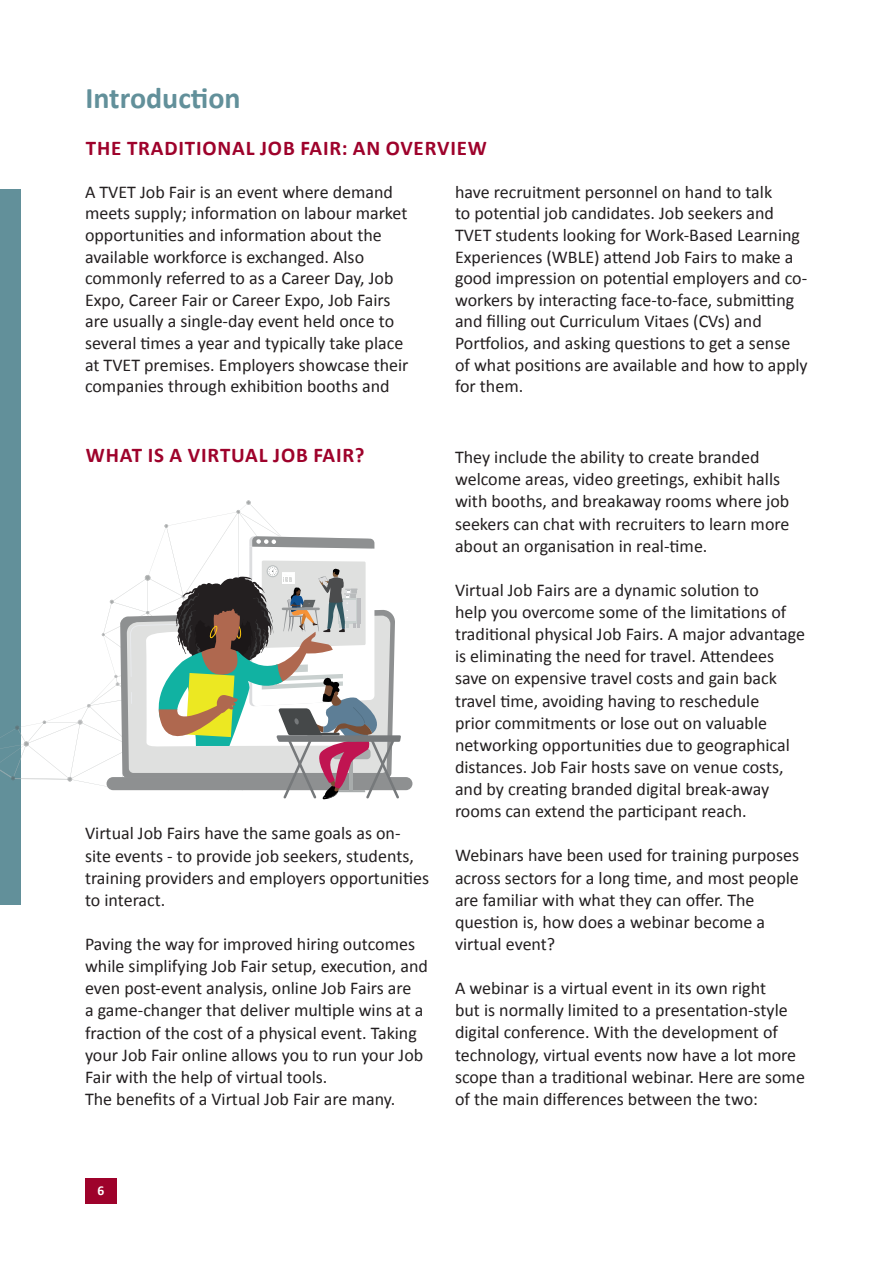
<style>
.page{position:relative;width:893px;height:1263px;background:#fff}
.page>*{position:absolute;margin:0;border:0;box-sizing:border-box;transform-origin:0 0}
.t1{font:700 30px "Calibri";color:#62909a}
.t2{font:700 21px "Calibri";letter-spacing:.04em;color:#9e022b}
.t3{font:18px/22px "Calibri";color:#231f20}
.t4{font:700 13.5px "Calibri";color:#fff}
</style>
<div class="page">
<div style="left:85px;top:1178px;width:31px;height:26px;background:#9e022b"></div>
<div style="left:0;top:189px;width:20px;height:716px;background:#62909a"></div>
<div style="left:107px;top:777px;width:305px;height:13px;background:#8e9091;border-radius:7px"></div>
<svg style="left:0;top:500px;width:401px;height:299px"></svg>
<hr style="left:282px;top:608px;width:38px;height:2px;background:#959899">
<h1 class="t1" style="left:86px;top:77px;width:157px">Introduction</h1>
<p class="t2" style="left:86px;top:133px;width:402px">THE TRADITIONAL JOB FAIR: AN OVERVIEW</p>
<p class="t3" style="left:85px;top:180px;width:325px;line-height:21.6px">A TVET Job Fair is an event where demand meets supply; information on labour market opportunities and information about the available workforce is exchanged. Also commonly referred to as a Career Day, Job Expo, Career Fair or Career Expo, Job Fairs are usually a single-day event held once to several times a year and typically take place at TVET premises. Employers showcase their companies through exhibition booths and</p>
<p class="t3" style="left:455px;top:180px;width:354px;line-height:21.6px">have recruitment personnel on hand to talk<br>to potential job candidates. Job seekers and TVET students looking for Work-Based Learning Experiences (WBLE) attend Job Fairs to make a good impression on potential employers and co&shy;workers by interacting face-to-face, submitting and filling out Curriculum Vitaes (CVs) and Portfolios, and asking questions to get a sense of what positions are available and how to apply for them.</p>
<p class="t2" style="left:86px;top:440px;width:280px">WHAT IS A VIRTUAL JOB FAIR?</p>
<p class="t3" style="left:85px;top:821px;width:345px">Virtual Job Fairs have the same goals as on&shy;site events - to provide job seekers, students, training providers and employers opportunities to interact.</p>
<p class="t3" style="left:85px;top:932px;width:344px">Paving the way for improved hiring outcomes while simplifying Job Fair setup, execution, and even post-event analysis, online Job Fairs are<br>a game-changer that deliver multiple wins at a fraction of the cost of a physical event. Taking your Job Fair online allows you to run your Job Fair with the help of virtual tools.<br>The benefits of a Virtual Job Fair are many.</p>
<p class="t3" style="left:455px;top:445px;width:336px">They include the ability to create branded welcome areas, video greetings, exhibit halls with booths, and breakaway rooms where job seekers can chat with recruiters to learn more about an organisation in real-time.</p>
<p class="t3" style="left:455px;top:578px;width:352px">Virtual Job Fairs are a dynamic solution to<br>help you overcome some of the limitations of traditional physical Job Fairs. A major advantage is eliminating the need for travel. Attendees save on expensive travel costs and gain back travel time, avoiding having to reschedule<br>prior commitments or lose out on valuable networking opportunities due to geographical distances. Job Fair hosts save on venue costs, and by creating branded digital break-away rooms can extend the participant reach.</p>
<p class="t3" style="left:455px;top:843px;width:346px">Webinars have been used for training purposes across sectors for a long time, and most people are familiar with what they can offer. The question is, how does a webinar become a virtual event?</p>
<p class="t3" style="left:455px;top:976px;width:351px">A webinar is a virtual event in its own right<br>but is normally limited to a presentation-style digital conference. With the development of technology, virtual events now have a lot more scope than a traditional webinar. Here are some of the main differences between the two:</p>
<p class="t4" style="left:97px;top:1181px;width:8px">6</p>
</div>
